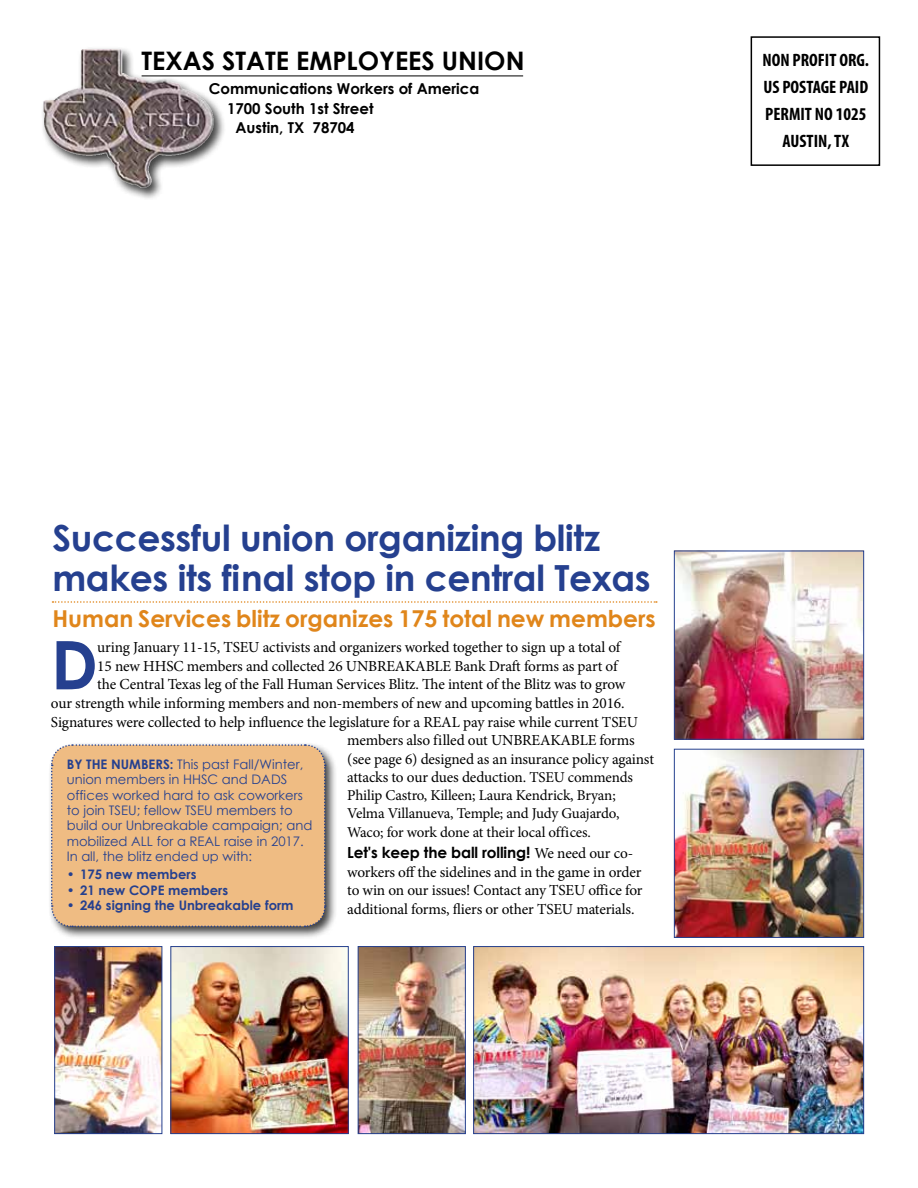
<style>
.page{position:relative;width:918px;height:1188px;background:#fff}
.page>*{position:absolute;margin:0;border:0;box-sizing:border-box;transform-origin:0 0}
.t1{font:700 67.05px "Century Gothic";color:#25408f}
.t2{font:700 36px/39.8px "Century Gothic";letter-spacing:-.01em;color:#25408f}
.t3{font:700 25.5px "Century Gothic";color:#000}
.t4{font:700 23.25px "Century Gothic";color:#e0861b}
.t5{font:700 condensed 18px/27px "Myriad Pro";color:#000;text-align:center}
.t6{font:15.3px/18.6px "Minion Pro";letter-spacing:-.01em;color:#000;text-align:justify}
.t7{font:700 15.3px "Century Gothic";letter-spacing:-.01em;color:#000}
.t8{font:15px/18.3px "Minion Pro";letter-spacing:-.01em;color:#000}
.t9{font:700 15px "Century Gothic";color:#000}
.t10{font:13.2px/15.3px "Century Gothic";color:#25408f}
.t11{font:700 13.2px "Century Gothic";color:#25408f}
.s1{font-size:15px}
.s2{font-family:"Minion Pro";font-weight:400}
.s3{font-weight:700}
</style>
<div class="page">
<div style="left:40px;top:45px;width:186px;height:155px;background:#000;opacity:.75"></div>
<img style="left:44px;top:49px;width:147px;height:139px">
<div style="left:751px;top:36px;width:129px;height:130px;border:2px solid #000"></div>
<hr style="left:142px;top:76px;width:381px;height:1px;background:#000">
<div style="left:48px;top:741px;width:290px;height:198px;background:#000;opacity:.75"></div>
<div style="left:50px;top:744px;width:276px;height:184px;background:#efbc83"></div>
<svg style="left:52px;top:601px;width:605px;height:2px"></svg>
<img style="left:676px;top:553px;width:186px;height:185px">
<div style="left:674px;top:551px;width:190px;height:189px;border:1px solid #25408f"></div>
<img style="left:676px;top:751px;width:186px;height:185px">
<div style="left:674px;top:749px;width:190px;height:189px;border:1px solid #25408f"></div>
<img style="left:475px;top:948px;width:387px;height:184px">
<div style="left:473px;top:946px;width:391px;height:188px;border:1px solid #25408f"></div>
<img style="left:172px;top:948px;width:175px;height:184px">
<div style="left:170px;top:946px;width:179px;height:188px;border:1px solid #25408f"></div>
<img style="left:360px;top:948px;width:104px;height:184px">
<div style="left:358px;top:946px;width:108px;height:188px;border:1px solid #25408f"></div>
<img style="left:56px;top:948px;width:104px;height:184px">
<div style="left:54px;top:946px;width:108px;height:188px;border:1px solid #25408f"></div>
<h3 class="t3" style="left:142px;top:42px;width:267px">Texas State Employees</h3>
<h3 class="t3" style="left:442px;top:42px;width:33px">Union</h3>
<p class="t9" style="left:209px;top:78px;width:272px">Communications Workers of America</p>
<p class="t9" style="left:227px;top:97px;width:148px">1700 South 1st Street</p>
<p class="t9" style="left:236px;top:117px;width:121px">Austin, TX 78704</p>
<p class="t5" style="left:762px;top:47px;width:108px">NON PROFIT ORG.<br>US POSTAGE PAID<br>PERMIT NO 1025<br>AUSTIN, TX</p>
<h2 class="t2" style="left:52px;top:517px;width:600px">Successful union organizing blitz makes its final stop in central Texas</h2>
<h3 class="t4" style="left:52px;top:601px;width:605px">Human Services blitz organizes 175 total new members</h3>
<h1 class="t1" style="left:51px;top:614px;width:48px">D</h1>
<p class="t6" style="left:97px;top:638px;width:525px">uring January 11-15, TSEU activists and organizers worked together to sign up a total of</p>
<p class="t6" style="left:97px;top:657px;width:522px">15 new HHSC members and collected 26 UNBREAKABLE Bank Draft forms as part of</p>
<p class="t6" style="left:97px;top:675px;width:530px">the Central Texas leg of the Fall Human Services Blitz. The intent of the Blitz was to grow</p>
<p class="t6" style="left:51px;top:694px;width:575px">our strength while informing members and non-members of new and upcoming battles in 2016.</p>
<p class="t6" style="left:51px;top:712px;width:589px">Signatures were collected to help influence the legislature for a REAL pay raise while current TSEU</p>
<p class="t6" style="left:347px;top:731px;width:289px">members also filled out UNBREAKABLE forms</p>
<p class="t6" style="left:347px;top:750px;width:308px">(see page 6) designed as an insurance policy against</p>
<p class="t6" style="left:347px;top:768px;width:287px">attacks to our dues deduction. <span class="s1">TSEU commends</span></p>
<p class="t8" style="left:347px;top:786px;width:274px">Philip Castro, Killeen; Laura Kendrick, Bryan;<br>Velma Villanueva, Temple; and Judy Guajardo,<br>Waco; for work done at their local offices.</p>
<p class="t7" style="left:347px;top:841px;width:287px">Let's keep the ball rolling! <span class="s2">We need our co-</span></p>
<p class="t6" style="left:347px;top:863px;width:297px">workers off the sidelines and in the game in order to win on our issues! Contact any TSEU office for additional forms, fliers or other TSEU materials.</p>
<p class="t10" style="left:67px;top:756px;width:247px"><span class="s3">BY THE NUMBERS:</span> This past Fall/Winter, union members in HHSC and DADS offices worked hard to ask coworkers to join TSEU; fellow TSEU members to build our Unbreakable campaign; and mobilized ALL for a REAL raise in 2017.<br>In all, the blitz ended up with:</p>
<p class="t11" style="left:67px;top:864px;width:131px">• 175 new members</p>
<p class="t11" style="left:67px;top:880px;width:163px">• 21 new COPE members</p>
<p class="t11" style="left:67px;top:895px;width:228px">• 246 signing the Unbreakable form</p>
</div>
